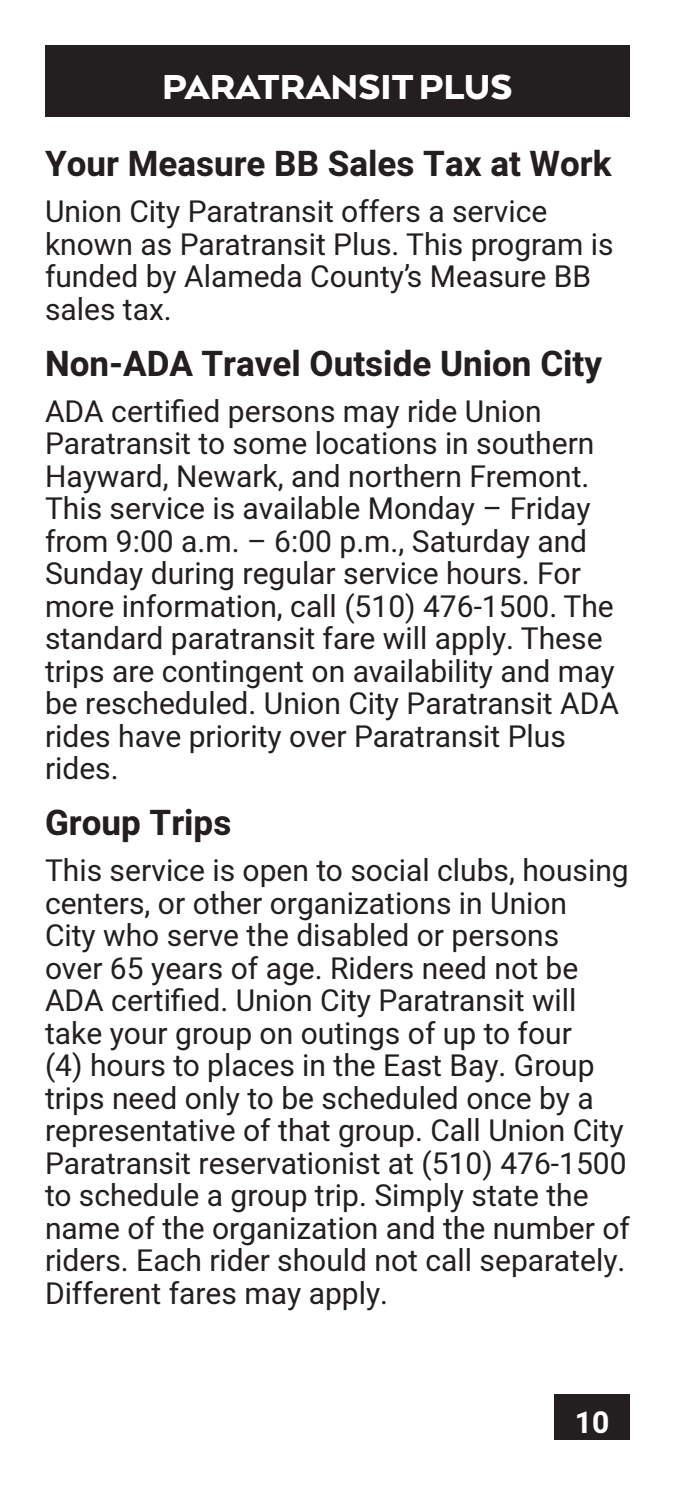
<style>
.page{position:relative;width:675px;height:1485px;background:#fff}
.page>*{position:absolute;margin:0;border:0;box-sizing:border-box;transform-origin:0 0}
.t1{font:900 40px "Arquitecta";color:#fff}
.t2{font:700 35px "Heebo";color:#231f20}
.t3{font:30px/32.5px "Heebo";color:#231f20}
.t4{font:700 30px "Heebo";color:#fff}
</style>
<div class="page">
<div style="left:45px;top:45px;width:585px;height:72px;background:#231f20"></div>
<div style="left:554px;top:1394px;width:76px;height:46px;background:#231f20"></div>
<p class="t1" style="left:162px;top:62px;width:352px">PARATRANSIT PLUS</p>
<p class="t2" style="left:45px;top:139px;width:568px">Your Measure BB Sales Tax at Work</p>
<p class="t3" style="left:45px;top:195px;width:570px">Union City Paratransit offers a service known as Paratransit Plus. This program is funded by Alameda County’s Measure BB sales tax.</p>
<p class="t2" style="left:45px;top:339px;width:559px">Non-ADA Travel Outside Union City</p>
<p class="t3" style="left:45px;top:395px;width:576px">ADA certified persons may ride Union Paratransit to some locations in southern Hayward, Newark, and northern Fremont.<br>This service is available Monday – Friday from 9:00 a.m. – 6:00 p.m., Saturday and Sunday during regular service hours. For more information, call (510) 476-1500. The standard paratransit fare will apply. These trips are contingent on availability and may be rescheduled. Union City Paratransit ADA rides have priority over Paratransit Plus rides.</p>
<p class="t2" style="left:45px;top:798px;width:188px">Group Trips</p>
<p class="t3" style="left:45px;top:854px;width:586px">This service is open to social clubs, housing centers, or other organizations in Union<br>City who serve the disabled or persons<br>over 65 years of age. Riders need not be ADA certified. Union City Paratransit will take your group on outings of up to four<br>(4) hours to places in the East Bay. Group trips need only to be scheduled once by a representative of that group. Call Union City Paratransit reservationist at (510) 476-1500 to schedule a group trip. Simply state the name of the organization and the number of riders. Each rider should not call separately.<br>Different fares may apply.</p>
<p class="t4" style="left:575px;top:1401px;width:36px">10</p>
</div>
